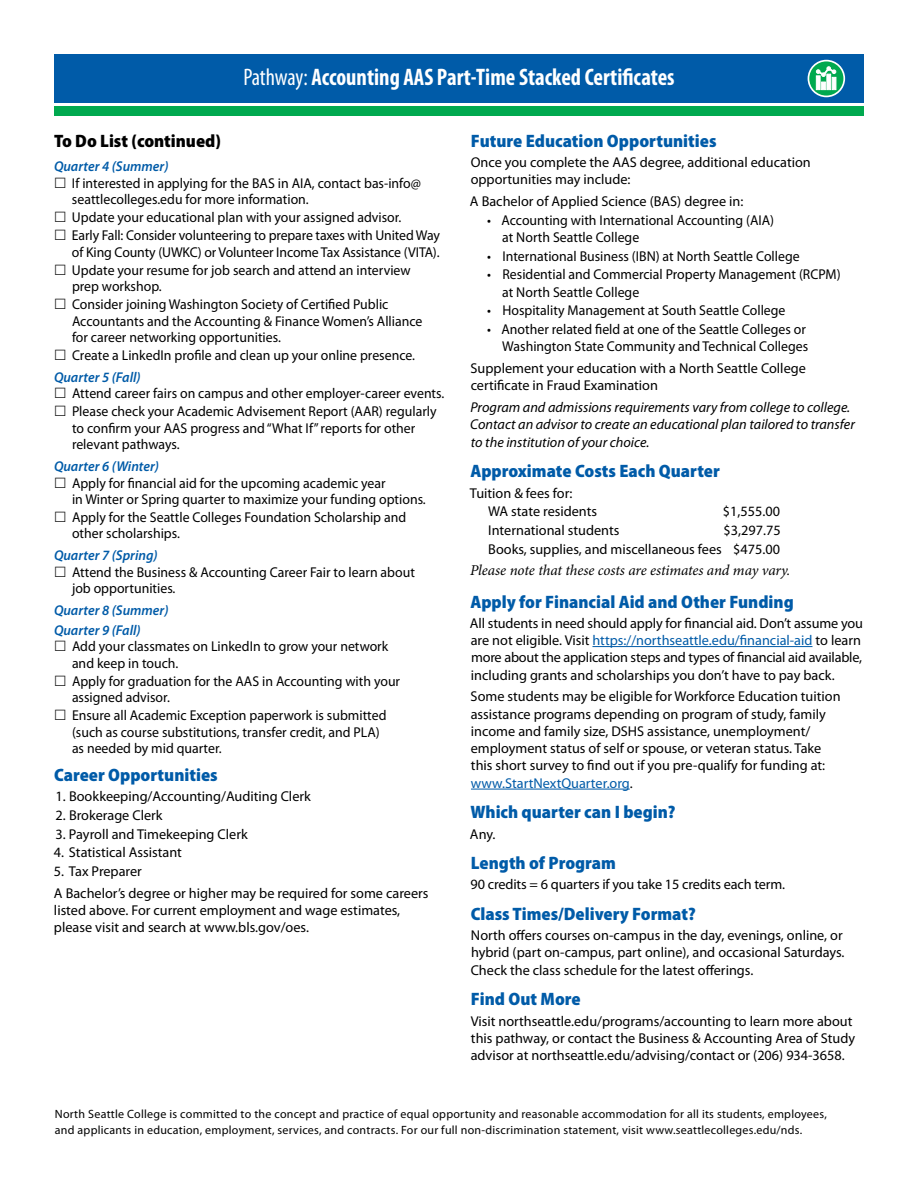
<style>
.page{position:relative;width:918px;height:1188px;background:#fff}
.page>*{position:absolute;margin:0;border:0;box-sizing:border-box;transform-origin:0 0}
.t1{font:700 condensed 24px "Myriad Pro";color:#fff;scale:.95 1}
.t2{font:900 semi-condensed 18px "Myriad Pro";color:#005ba8}
.t3{font:900 semi-condensed 18px "Myriad Pro";color:#000}
.t4{font:italic 15px "Minion Pro";letter-spacing:-.01em;color:#000}
.t5{font:14.25px/17.2px "Myriad Pro";color:#000}
.t6{font:italic 14.25px/17.2px "Myriad Pro";color:#000}
.t7{font:italic 600 14.25px/20.1px "Myriad Pro";color:#005ba8}
.t8{font:12px/15.8px "Myriad Pro";letter-spacing:.02em;color:#000}
.s1{font-weight:400}
.s2{color:#005ba8}
</style>
<div class="page">
<div style="left:54px;top:54px;width:810px;height:48px;background:#005ba8"></div>
<svg style="left:808px;top:61px;width:36px;height:35px"></svg>
<div style="left:808px;top:60px;width:37px;height:37px;border:2px solid #fff;border-radius:50%"></div>
<svg style="left:816px;top:67px;width:20px;height:23px"></svg>
<div style="left:54px;top:106px;width:810px;height:9px;background:#00a94f"></div>
<hr style="left:592px;top:646px;width:221px;height:1px;background:#005ba8">
<hr style="left:471px;top:789px;width:159px;height:1px;background:#005ba8">
<h1 class="t1" style="left:243px;top:62px;width:455px"><span class="s1">Pathway:</span> Accounting AAS Part-Time Stacked Certificates</h1>
<p class="t3" style="left:54px;top:129px;width:169px">To Do List (continued)</p>
<p class="t7" style="left:54px;top:156px;width:116px">Quarter 4 (Summer)</p>
<p class="t5" style="left:72px;top:175px;width:350px;line-height:16.5px">If interested in applying for the BAS in AIA, contact bas-info@ seattlecolleges.edu for more information.</p>
<p class="t5" style="left:72px;top:208px;width:370px;line-height:18px">Update your educational plan with your assigned advisor.<br>Early Fall: Consider volunteering to prepare taxes with United Way</p>
<p class="t5" style="left:72px;top:243px;width:369px;line-height:18px">of King County (UWKC) or Volunteer Income Tax Assistance (VITA).<br>Update your resume for job search and attend an interview</p>
<p class="t5" style="left:72px;top:277px;width:318px;line-height:18px">prep workshop.<br>Consider joining Washington Society of Certified Public</p>
<p class="t5" style="left:72px;top:313px;width:352px;line-height:16.5px">Accountants and the Accounting &amp; Finance Women’s Alliance for career networking opportunities.</p>
<p class="t5" style="left:72px;top:347px;width:345px">Create a LinkedIn profile and clean up your online presence.</p>
<p class="t7" style="left:54px;top:367px;width:88px">Quarter 5 (Fall)</p>
<p class="t5" style="left:72px;top:384px;width:374px;line-height:18px">Attend career fairs on campus and other employer-career events.<br>Please check your Academic Advisement Report (AAR) regularly</p>
<p class="t5" style="left:72px;top:420px;width:345px;line-height:16.5px">to confirm your AAS progress and “What If” reports for other relevant pathways.</p>
<p class="t7" style="left:54px;top:456px;width:107px">Quarter 6 (Winter)</p>
<p class="t5" style="left:72px;top:474px;width:355px;line-height:16.5px">Apply for financial aid for the upcoming academic year<br>in Winter or Spring quarter to maximize your funding options.</p>
<p class="t5" style="left:72px;top:509px;width:336px;line-height:16.5px">Apply for the Seattle Colleges Foundation Scholarship and other scholarships.</p>
<p class="t7" style="left:54px;top:545px;width:105px">Quarter 7 (Spring)</p>
<p class="t5" style="left:72px;top:563px;width:344px;line-height:16.5px">Attend the Business &amp; Accounting Career Fair to learn about job opportunities.</p>
<p class="t7" style="left:54px;top:600px;width:116px">Quarter 8 (Summer)<br>Quarter 9 (Fall)</p>
<p class="t5" style="left:72px;top:638px;width:318px;line-height:16.5px">Add your classmates on LinkedIn to grow your network and keep in touch.</p>
<p class="t5" style="left:72px;top:673px;width:330px;line-height:16.5px">Apply for graduation for the AAS in Accounting with your assigned advisor.</p>
<p class="t5" style="left:72px;top:707px;width:316px;line-height:16.5px">Ensure all Academic Exception paperwork is submitted (such as course substitutions, transfer credit, and PLA) as needed by mid quarter.</p>
<p class="t2" style="left:54px;top:763px;width:165px">Career Opportunities</p>
<p class="t5" style="left:55px;top:788px;width:257px">1. Bookkeeping/Accounting/Auditing Clerk</p>
<p class="t5" style="left:55px;top:806px;width:109px">2. Brokerage Clerk</p>
<p class="t5" style="left:55px;top:825px;width:194px">3. Payroll and Timekeeping Clerk</p>
<p class="t5" style="left:54px;top:844px;width:129px">4. Statistical Assistant</p>
<p class="t5" style="left:54px;top:860px;width:376px;line-height:21.8px">5. Tax Preparer<br>A Bachelor’s degree or higher may be required for some careers</p>
<p class="t5" style="left:54px;top:902px;width:348px">listed above. For current employment and wage estimates, please visit and search at www.bls.gov/oes.</p>
<p class="t2" style="left:471px;top:129px;width:247px">Future Education Opportunities</p>
<p class="t5" style="left:471px;top:153px;width:342px">Once you complete the AAS degree, additional education opportunities may include:</p>
<p class="t5" style="left:470px;top:192px;width:275px">A Bachelor of Applied Science (BAS) degree in:</p>
<p class="t5" style="left:502px;top:211px;width:273px;text-indent:-15px">• Accounting with International Accounting (AIA) at North Seattle College</p>
<p class="t5" style="left:487px;top:247px;width:314px">• International Business (IBN) at North Seattle College</p>
<p class="t5" style="left:502px;top:266px;width:340px;text-indent:-15px">• Residential and Commercial Property Management (RCPM) at North Seattle College</p>
<p class="t5" style="left:487px;top:302px;width:300px">• Hospitality Management at South Seattle College</p>
<p class="t5" style="left:487px;top:321px;width:323px;text-align:right">• Another related field at one of the Seattle Colleges or<br>Washington State Community and Technical Colleges</p>
<p class="t5" style="left:471px;top:360px;width:337px">Supplement your education with a North Seattle College certificate in Fraud Examination</p>
<p class="t6" style="left:470px;top:399px;width:386px">Program and admissions requirements vary from college to college.<br>Contact an advisor to create an educational plan tailored to transfer to the institution of your choice.</p>
<p class="t2" style="left:470px;top:459px;width:251px">Approximate Costs Each Quarter</p>
<p class="t5" style="left:488px;top:483px;width:110px;line-height:18.8px;text-indent:-18px">Tuition &amp; fees for:<br>WA state residents</p>
<p class="t5" style="left:723px;top:503px;width:59px">$1,555.00</p>
<p class="t5" style="left:488px;top:521px;width:294px;line-height:18.8px;text-align:right">$3,297.75<br>Books, supplies, and miscellaneous fees $475.00</p>
<p class="t4" style="left:470px;top:560px;width:322px">Please note that these costs are estimates and may vary.</p>
<p class="t2" style="left:470px;top:590px;width:325px">Apply for Financial Aid and Other Funding</p>
<p class="t5" style="left:470px;top:614px;width:395px">All students in need should apply for financial aid. Don’t assume you are not eligible. Visit <span class="s2">https://northseattle.edu/financial-aid</span> to learn more about the application steps and types of financial aid available, including grants and scholarships you don’t have to pay back.</p>
<p class="t5" style="left:471px;top:688px;width:372px">Some students may be eligible for Workforce Education tuition assistance programs depending on program of study, family income and family size, DSHS assistance, unemployment/ employment status of self or spouse, or veteran status. Take this short survey to find out if you pre-qualify for funding at: <span class="s2">www.StartNextQuarter.org</span>.</p>
<p class="t2" style="left:471px;top:800px;width:207px">Which quarter can I begin?</p>
<p class="t5" style="left:470px;top:825px;width:27px">Any.</p>
<p class="t2" style="left:471px;top:851px;width:147px">Length of Program</p>
<p class="t5" style="left:470px;top:876px;width:316px">90 credits = 6 quarters if you take 15 credits each term.</p>
<p class="t2" style="left:471px;top:902px;width:227px">Class Times/Delivery Format?</p>
<p class="t5" style="left:471px;top:927px;width:375px">North offers courses on-campus in the day, evenings, online, or hybrid (part on-campus, part online), and occasional Saturdays.<br>Check the class schedule for the latest offerings.</p>
<p class="t2" style="left:471px;top:987px;width:111px">Find Out More</p>
<p class="t5" style="left:471px;top:1012px;width:386px">Visit northseattle.edu/programs/accounting to learn more about this pathway, or contact the Business &amp; Accounting Area of Study advisor at northseattle.edu/advising/contact or (206) 934-3658.</p>
<p class="t5" style="left:488px;top:521px;width:133px">International students</p>
<p class="t8" style="left:55px;top:1106px;width:773px">North Seattle College is committed to the concept and practice of equal opportunity and reasonable accommodation for all its students, employees, and applicants in education, employment, services, and contracts. For our full non-discrimination statement, visit www.seattlecolleges.edu/nds.</p>
</div>
